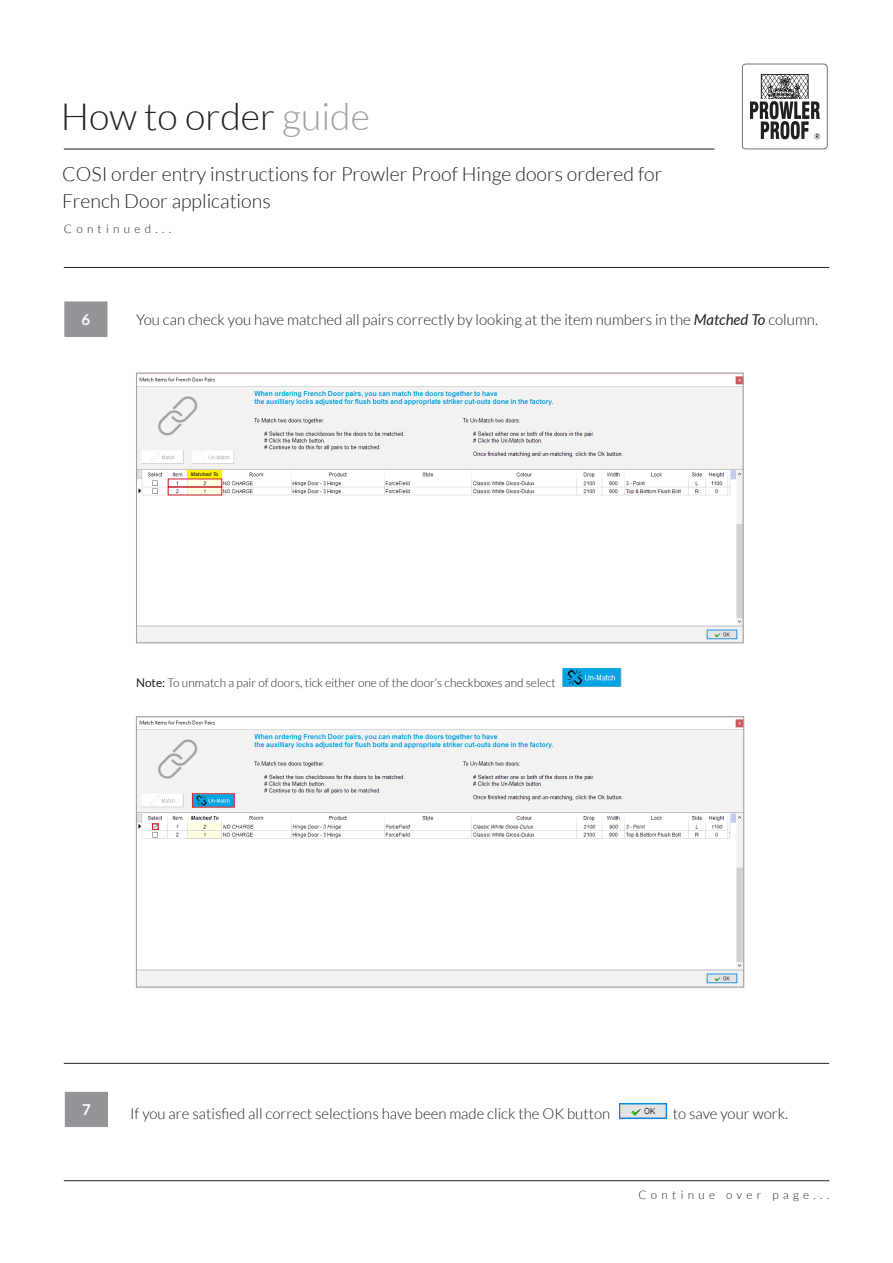
<style>
.page{position:relative;width:893px;height:1263px;background:#fff}
.page>*{position:absolute;margin:0;border:0;box-sizing:border-box;transform-origin:0 0}
.t1{font:300 37.5px "Lato";color:#231f20}
.t2{font:300 19.5px/27.8px "Lato";color:#231f20}
.t3{font:300 15px "Lato";color:#231f20}
.t4{font:700 15px "Lato";color:#fff}
.t5{font:300 12px "Lato";color:#231f20}
.t6{font:300 11.7px "Lato";letter-spacing:.37em;color:#231f20}
.t7{font:italic 500 5.1px "Helvetica Neue";color:#231f20}
.s1{color:#9ca0a3}
.s2{font-weight:400;font-style:italic}
.s3{font-weight:400}
</style>
<div class="page">
<img style="left:138px;top:719px;width:604px;height:266px">
<div style="left:136px;top:716px;width:608px;height:271px;border:1px solid #9ca0a3"></div>
<div style="left:152px;top:823px;width:7px;height:7px;border:1px solid #d1232a"></div>
<div style="left:192px;top:793px;width:43px;height:14px;border:1px solid #d1232a"></div>
<hr style="left:64px;top:1180px;width:765px;height:1px;background:#231f20">
<hr style="left:64px;top:149px;width:650px;height:1px;background:#231f20">
<svg style="left:740px;top:62px;width:89px;height:89px"></svg>
<svg style="left:742px;top:64px;width:85px;height:85px"></svg>
<hr style="left:64px;top:267px;width:765px;height:1px;background:#231f20">
<div style="left:65px;top:302px;width:42px;height:34px;background:#939598"></div>
<hr style="left:64px;top:301px;width:43px;height:2px;background:#939598">
<hr style="left:64px;top:303px;width:1px;height:32px;background:#939598">
<hr style="left:64px;top:335px;width:43px;height:2px;background:#939598">
<img style="left:563px;top:667px;width:58px;height:19px">
<img style="left:138px;top:376px;width:603px;height:265px">
<div style="left:136px;top:373px;width:607px;height:270px;border:1px solid #9ca0a3"></div>
<div style="left:188px;top:470px;width:34px;height:9px;background:#fff101"></div>
<div style="left:168px;top:479px;width:54px;height:8px;border:1px solid #d1232a"></div>
<div style="left:168px;top:487px;width:54px;height:8px;border:1px solid #d1232a"></div>
<div style="left:65px;top:1092px;width:42px;height:34px;background:#939598"></div>
<hr style="left:65px;top:1092px;width:43px;height:1px;background:#939598">
<hr style="left:107px;top:1093px;width:1px;height:33px;background:#939598">
<hr style="left:65px;top:1126px;width:43px;height:1px;background:#939598">
<img style="left:619px;top:1104px;width:48px;height:15px">
<hr style="left:64px;top:1063px;width:765px;height:1px;background:#231f20">
<p class="t1" style="left:61px;top:96px;width:311px">How to order <span class="s1">guide</span></p>
<p class="t2" style="left:62px;top:160px;width:602px">COSI order entry instructions for Prowler Proof Hinge doors ordered for<br>French Door applications</p>
<p class="t6" style="left:64px;top:223px;width:109px">Continued...</p>
<p class="t4" style="left:82px;top:311px;width:10px">6</p>
<p class="t3" style="left:136px;top:312px;width:683px">You can check you have matched all pairs correctly by looking at the item numbers in the <span class="s2">Matched To</span> column.</p>
<p class="t7" style="left:191px;top:470px;width:29px">Matched To</p>
<p class="t5" style="left:136px;top:676px;width:421px"><span class="s3">Note:</span> To unmatch a pair of doors, tick either one of the door’s checkboxes and select</p>
<p class="t4" style="left:82px;top:1101px;width:10px">7</p>
<p class="t3" style="left:130px;top:1105px;width:482px">If you are satisfied all correct selections have been made click the OK button</p>
<p class="t3" style="left:673px;top:1105px;width:117px">to save your work.</p>
<p class="t6" style="left:638px;top:1189px;width:192px">Continue over page...</p>
</div>
